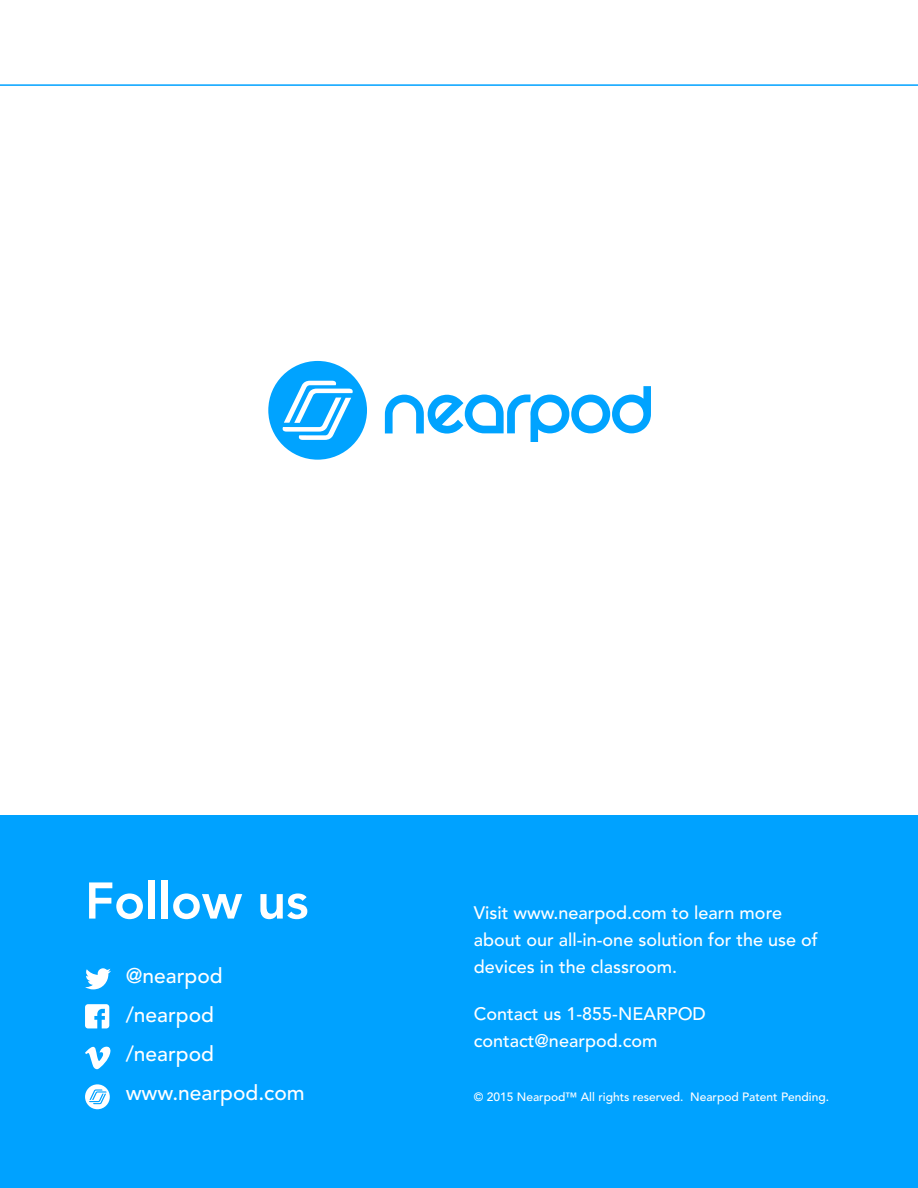
<style>
.page{position:relative;width:918px;height:1188px;background:#fff}
.page>*{position:absolute;margin:0;border:0;box-sizing:border-box;transform-origin:0 0}
.t1{font:800 51px "Avenir LT Std";letter-spacing:-.005em;color:#fff}
.t2{font:500 21px "Avenir LT Std";color:#fff}
.t3{font:500 18px/27px "Avenir LT Std";color:#fff}
.t4{font:500 12px "Avenir LT Std";color:#fff}
</style>
<div class="page">
<hr style="left:0;top:84px;width:918px;height:2px;background:#00a2ff">
<div style="left:0;top:816px;width:918px;height:372px;background:#00a2ff"></div>
<svg style="left:85px;top:968px;width:26px;height:21px"></svg>
<svg style="left:85px;top:1004px;width:24px;height:24px"></svg>
<svg style="left:85px;top:1046px;width:26px;height:24px"></svg>
<svg style="left:85px;top:1084px;width:25px;height:25px"></svg>
<svg style="left:385px;top:386px;width:266px;height:56px"></svg>
<div style="left:268px;top:361px;width:99px;height:99px;background:#00a3ff;border-radius:50%"></div>
<svg style="left:283px;top:381px;width:70px;height:59px"></svg>
<p class="t1" style="left:85px;top:871px;width:225px">Follow us</p>
<p class="t2" style="left:126px;top:963px;width:98px">@nearpod</p>
<p class="t2" style="left:126px;top:1002px;width:90px">/nearpod</p>
<p class="t2" style="left:126px;top:1041px;width:90px">/nearpod</p>
<p class="t2" style="left:126px;top:1080px;width:180px">www.nearpod.com</p>
<p class="t3" style="left:474px;top:900px;width:345px">Visit www.nearpod.com to learn more about our all-in-one solution for the use of devices in the classroom.</p>
<p class="t3" style="left:474px;top:1000px;width:234px">Contact us 1-855-NEARPOD</p>
<p class="t3" style="left:474px;top:1027px;width:185px">contact@nearpod.com</p>
<p class="t4" style="left:474px;top:1090px;width:357px">© 2015 Nearpod™ All rights reserved. Nearpod Patent Pending.</p>
</div>
